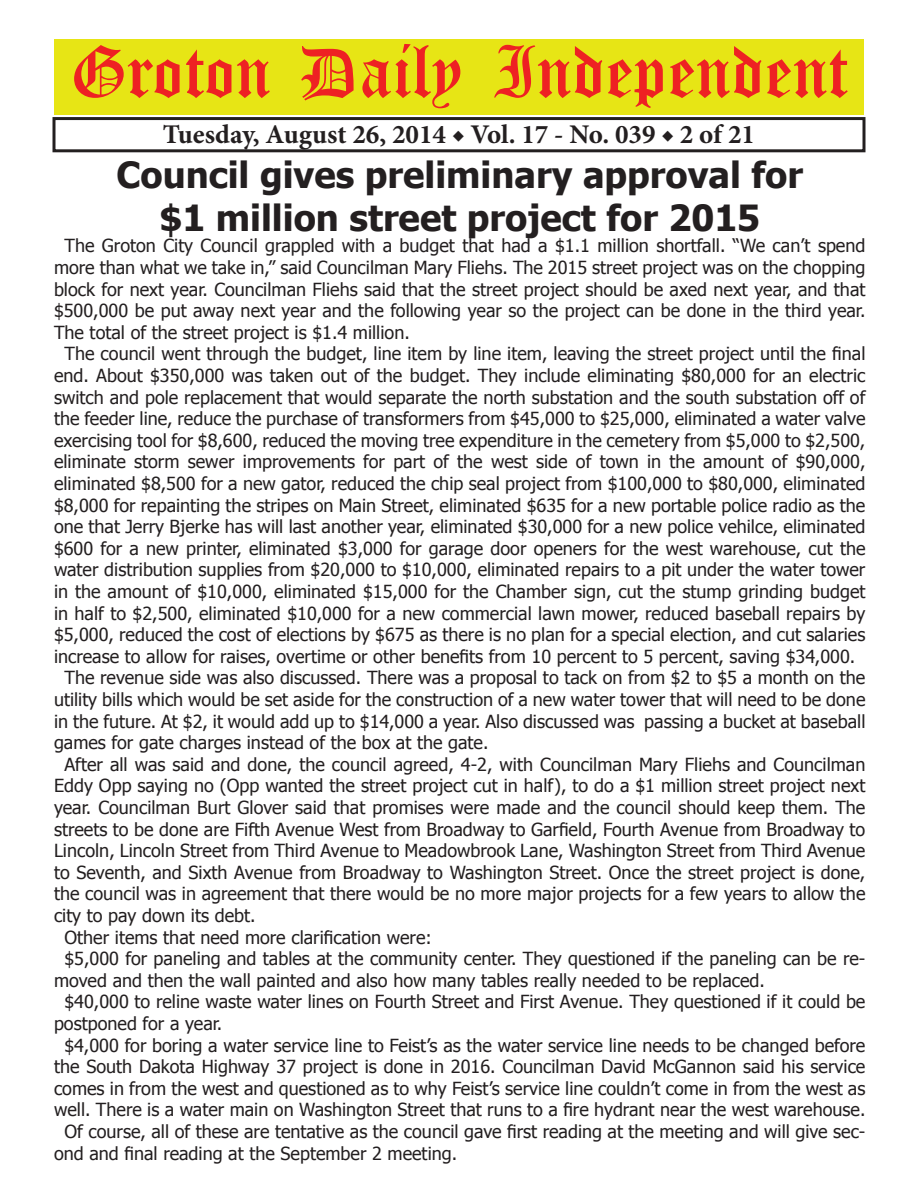
<style>
.page{position:relative;width:918px;height:1188px;background:#fff}
.page>*{position:absolute;margin:0;border:0;box-sizing:border-box;transform-origin:0 0}
.t1{font:54px "Old English Five";color:#ee2123}
.t2{font:700 36px/43.2px "Tahoma";color:#231f20;text-align:center}
.t3{font:700 27px "Minion Pro";color:#231f20}
.t4{font:18px "Tahoma";color:#231f20}
</style>
<div class="page">
<div style="left:52px;top:117px;width:814px;height:35px;border:3px solid #231f20"></div>
<div style="left:54px;top:40px;width:810px;height:75px;background:#e7e515"></div>
<h1 class="t1" style="left:70px;top:47px;width:779px">Groton Daily Independent</h1>
<h3 class="t3" style="left:163px;top:116px;width:594px">Tuesday, August 26, 2014 ◆ Vol. 17 - No. 039 ◆ 2 of 21</h3>
<h2 class="t2" style="left:116px;top:151px;width:688px">Council gives preliminary approval for $1 million street project for 2015</h2>
<p class="t4" style="left:64px;top:234px;width:802px">The Groton City Council grappled with a budget that had a $1.1 million shortfall. “We can’t spend</p>
<p class="t4" style="left:54px;top:255px;width:813px">more than what we take in,” said Councilman Mary Fliehs. The 2015 street project was on the chopping</p>
<p class="t4" style="left:54px;top:277px;width:813px">block for next year. Councilman Fliehs said that the street project should be axed next year, and that</p>
<p class="t4" style="left:54px;top:299px;width:813px">$500,000 be put away next year and the following year so the project can be done in the third year.</p>
<p class="t4" style="left:54px;top:320px;width:357px">The total of the street project is $1.4 million.</p>
<p class="t4" style="left:64px;top:342px;width:802px">The council went through the budget, line item by line item, leaving the street project until the final</p>
<p class="t4" style="left:54px;top:363px;width:813px">end. About $350,000 was taken out of the budget. They include eliminating $80,000 for an electric</p>
<p class="t4" style="left:54px;top:385px;width:813px">switch and pole replacement that would separate the north substation and the south substation off of</p>
<p class="t4" style="left:54px;top:407px;width:813px">the feeder line, reduce the purchase of transformers from $45,000 to $25,000, eliminated a water valve</p>
<p class="t4" style="left:54px;top:428px;width:813px">exercising tool for $8,600, reduced the moving tree expenditure in the cemetery from $5,000 to $2,500,</p>
<p class="t4" style="left:54px;top:450px;width:813px">eliminate storm sewer improvements for part of the west side of town in the amount of $90,000,</p>
<p class="t4" style="left:54px;top:471px;width:813px">eliminated $8,500 for a new gator, reduced the chip seal project from $100,000 to $80,000, eliminated</p>
<p class="t4" style="left:54px;top:493px;width:813px">$8,000 for repainting the stripes on Main Street, eliminated $635 for a new portable police radio as the</p>
<p class="t4" style="left:54px;top:515px;width:813px">one that Jerry Bjerke has will last another year, eliminated $30,000 for a new police vehilce, eliminated</p>
<p class="t4" style="left:54px;top:536px;width:813px">$600 for a new printer, eliminated $3,000 for garage door openers for the west warehouse, cut the</p>
<p class="t4" style="left:54px;top:558px;width:813px">water distribution supplies from $20,000 to $10,000, eliminated repairs to a pit under the water tower</p>
<p class="t4" style="left:54px;top:579px;width:813px">in the amount of $10,000, eliminated $15,000 for the Chamber sign, cut the stump grinding budget</p>
<p class="t4" style="left:54px;top:601px;width:813px">in half to $2,500, eliminated $10,000 for a new commercial lawn mower, reduced baseball repairs by</p>
<p class="t4" style="left:54px;top:623px;width:813px">$5,000, reduced the cost of elections by $675 as there is no plan for a special election, and cut salaries</p>
<p class="t4" style="left:54px;top:644px;width:803px">increase to allow for raises, overtime or other benefits from 10 percent to 5 percent, saving $34,000.</p>
<p class="t4" style="left:64px;top:666px;width:802px">The revenue side was also discussed. There was a proposal to tack on from $2 to $5 a month on the</p>
<p class="t4" style="left:54px;top:687px;width:813px">utility bills which would be set aside for the construction of a new water tower that will need to be done</p>
<p class="t4" style="left:54px;top:709px;width:813px">in the future. At $2, it would add up to $14,000 a year. Also discussed was passing a bucket at baseball</p>
<p class="t4" style="left:54px;top:731px;width:436px">games for gate charges instead of the box at the gate.</p>
<p class="t4" style="left:64px;top:752px;width:802px">After all was said and done, the council agreed, 4-2, with Councilman Mary Fliehs and Councilman</p>
<p class="t4" style="left:54px;top:774px;width:813px">Eddy Opp saying no (Opp wanted the street project cut in half), to do a $1 million street project next</p>
<p class="t4" style="left:54px;top:795px;width:813px">year. Councilman Burt Glover said that promises were made and the council should keep them. The</p>
<p class="t4" style="left:54px;top:817px;width:813px">streets to be done are Fifth Avenue West from Broadway to Garfield, Fourth Avenue from Broadway to</p>
<p class="t4" style="left:54px;top:839px;width:813px">Lincoln, Lincoln Street from Third Avenue to Meadowbrook Lane, Washington Street from Third Avenue</p>
<p class="t4" style="left:54px;top:860px;width:813px">to Seventh, and Sixth Avenue from Broadway to Washington Street. Once the street project is done,</p>
<p class="t4" style="left:54px;top:882px;width:813px">the council was in agreement that there would be no more major projects for a few years to allow the</p>
<p class="t4" style="left:54px;top:903px;width:203px">city to pay down its debt.</p>
<p class="t4" style="left:64px;top:925px;width:369px">Other items that need more clarification were:</p>
<p class="t4" style="left:64px;top:947px;width:802px">$5,000 for paneling and tables at the community center. They questioned if the paneling can be re-</p>
<p class="t4" style="left:54px;top:968px;width:713px">moved and then the wall painted and also how many tables really needed to be replaced.</p>
<p class="t4" style="left:64px;top:990px;width:802px">$40,000 to reline waste water lines on Fourth Street and First Avenue. They questioned if it could be</p>
<p class="t4" style="left:54px;top:1011px;width:170px">postponed for a year.</p>
<p class="t4" style="left:64px;top:1033px;width:802px">$4,000 for boring a water service line to Feist’s as the water service line needs to be changed before</p>
<p class="t4" style="left:54px;top:1055px;width:813px">the South Dakota Highway 37 project is done in 2016. Councilman David McGannon said his service</p>
<p class="t4" style="left:54px;top:1076px;width:813px">comes in from the west and questioned as to why Feist’s service line couldn’t come in from the west as</p>
<p class="t4" style="left:54px;top:1098px;width:813px">well. There is a water main on Washington Street that runs to a fire hydrant near the west warehouse.</p>
<p class="t4" style="left:64px;top:1119px;width:803px">Of course, all of these are tentative as the council gave first reading at the meeting and will give sec-</p>
<p class="t4" style="left:54px;top:1141px;width:405px">ond and final reading at the September 2 meeting.</p>
</div>
